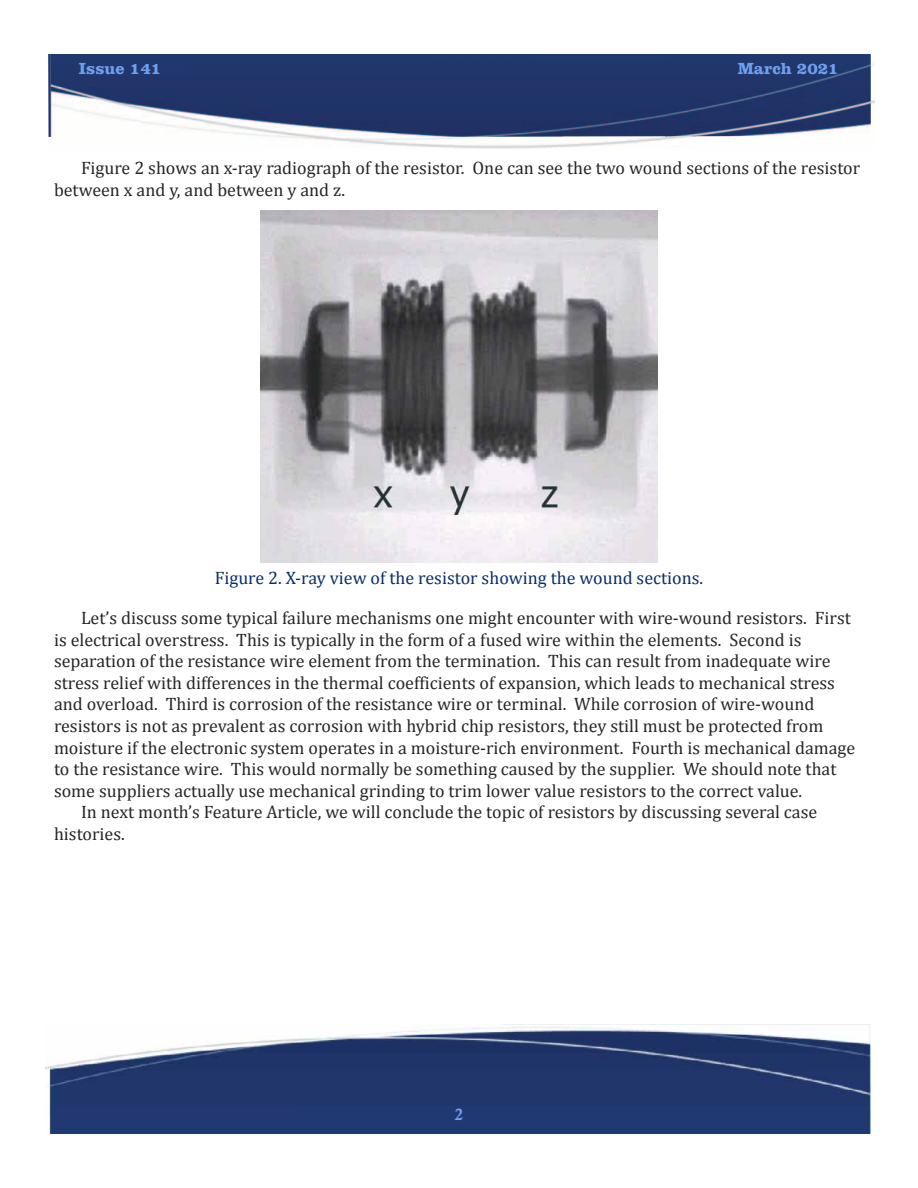
<style>
.page{position:relative;width:918px;height:1188px;background:#fff}
.page>*{position:absolute;margin:0;border:0;box-sizing:border-box;transform-origin:0 0}
.t1{font:18px/21.6px "Cambria";color:#272526}
.t2{font:18px "Cambria";color:#0b2e67}
.t3{font:700 16.5px "Clarendon BT";color:#6fa0ef}
.t4{font:700 16.5px "Calisto";color:#6fa0ef}
</style>
<div class="page">
<img style="left:48px;top:54px;width:775px;height:83px">
<img style="left:823px;top:54px;width:52px;height:77px">
<img style="left:51px;top:135px;width:772px;height:14px">
<img style="left:45px;top:1024px;width:825px;height:110px">
<img style="left:260px;top:210px;width:398px;height:353px">
<p class="t3" style="left:79px;top:63px;width:84px">Issue 141</p>
<p class="t3" style="left:738px;top:63px;width:103px">March 2021</p>
<p class="t1" style="left:54px;top:157px;width:808px;text-indent:27px">Figure 2 shows an x-ray radiograph of the resistor. One can see the two wound sections of the resistor between x and y, and between y and z.</p>
<p class="t2" style="left:215px;top:567px;width:490px">Figure 2. X-ray view of the resistor showing the wound sections.</p>
<p class="t1" style="left:81px;top:607px;width:771px">Let’s discuss some typical failure mechanisms one might encounter with wire-wound resistors. First</p>
<p class="t1" style="left:54px;top:628px;width:749px">is electrical overstress. This is typically in the form of a fused wire within the elements. Second is</p>
<p class="t1" style="left:54px;top:650px;width:778px">separation of the resistance wire element from the termination. This can result from inadequate wire</p>
<p class="t1" style="left:54px;top:671px;width:782px">stress relief with differences in the thermal coefficients of expansion, which leads to mechanical stress</p>
<p class="t1" style="left:54px;top:693px;width:762px">and overload. Third is corrosion of the resistance wire or terminal. While corrosion of wire-wound</p>
<p class="t1" style="left:54px;top:715px;width:771px">resistors is not as prevalent as corrosion with hybrid chip resistors, they still must be protected from</p>
<p class="t1" style="left:54px;top:736px;width:803px">moisture if the electronic system operates in a moisture-rich environment. Fourth is mechanical damage</p>
<p class="t1" style="left:54px;top:758px;width:784px">to the resistance wire. This would normally be something caused by the supplier. We should note that</p>
<p class="t1" style="left:54px;top:779px;width:750px">some suppliers actually use mechanical grinding to trim lower value resistors to the correct value.</p>
<p class="t1" style="left:81px;top:801px;width:738px">In next month’s Feature Article, we will conclude the topic of resistors by discussing several case</p>
<p class="t1" style="left:54px;top:823px;width:72px">histories.</p>
<p class="t4" style="left:455px;top:1108px;width:10px">2</p>
</div>
